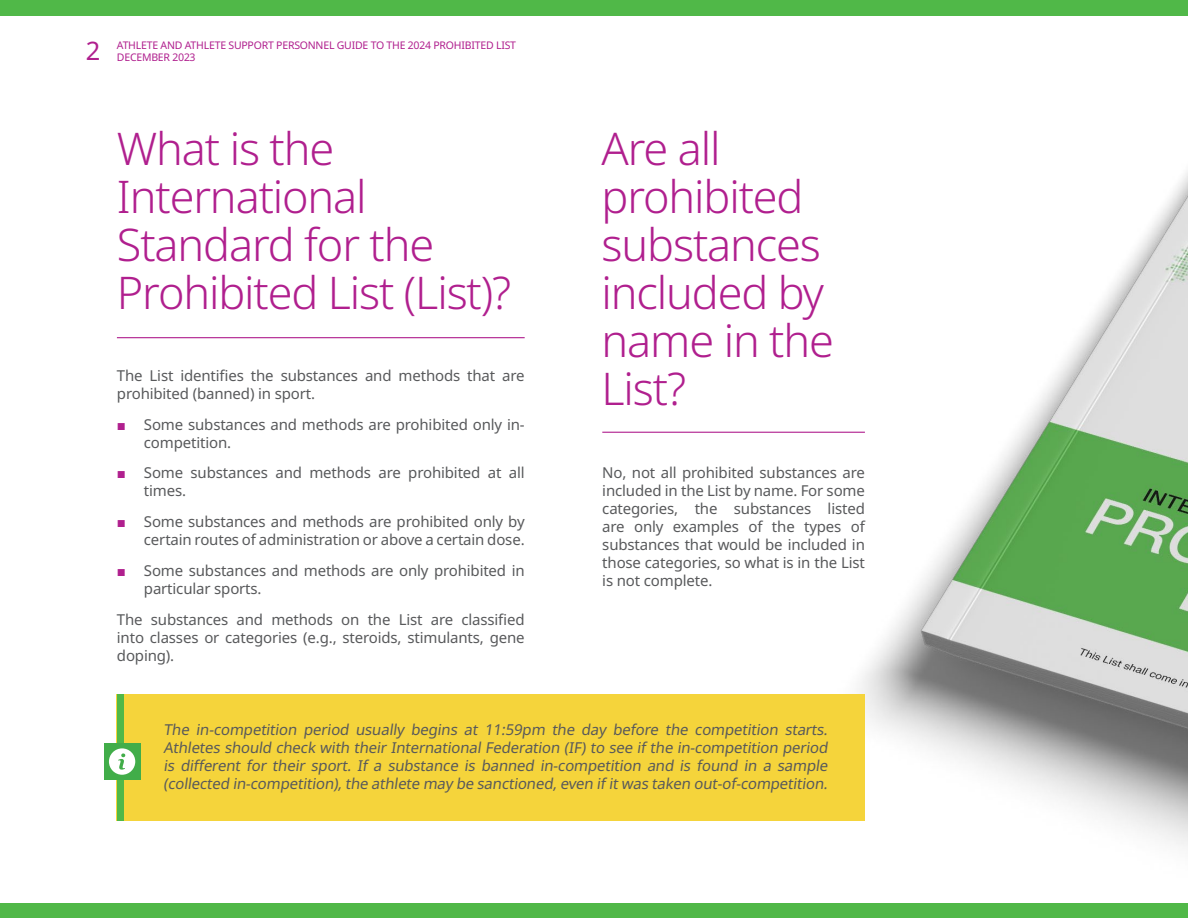
<style>
.page{position:relative;width:1188px;height:918px;background:#fff}
.page>*{position:absolute;margin:0;border:0;box-sizing:border-box;transform-origin:0 0}
.t1{font:300 45px/48px "Noto Sans";letter-spacing:-.025em;color:#b01f8e}
.t2{font:25.5px "Noto Sans";color:#b01f8e}
.t3{font:15px/18px "Noto Sans";letter-spacing:-.01em;color:#58595b}
.t4{font:10.5px "Noto Sans";letter-spacing:-.02em;color:#b01f8e}
.s1{font-family:"Arial";color:#b01f8e}
</style>
<div class="page">
<img style="left:755px;top:172px;width:433px;height:674px">
<div style="left:124px;top:694px;width:741px;height:127px;background:#f5d43b"></div>
<hr style="left:117px;top:337px;width:408px;height:1px;background:#b01f8e">
<div style="left:0;top:903px;width:1188px;height:15px;background:#50b848"></div>
<div style="left:0;top:0;width:1188px;height:16px;background:#50b848"></div>
<hr style="left:602px;top:432px;width:263px;height:1px;background:#b01f8e">
<div style="left:117px;top:694px;width:7px;height:127px;background:#50b848"></div>
<div style="left:104px;top:743px;width:36px;height:37px;background:#41ad49"></div>
<svg style="left:109px;top:748px;width:26px;height:27px"></svg>
<p class="t4" style="left:117px;top:38px;width:401px">ATHLETE AND ATHLETE SUPPORT PERSONNEL GUIDE TO THE 2024 PROHIBITED LIST</p>
<h2 class="t2" style="left:86px;top:33px;width:16px">2</h2>
<p class="t4" style="left:117px;top:50px;width:80px">DECEMBER 2023</p>
<h1 class="t1" style="left:117px;top:126px;width:396px">What is the<br>International<br>Standard for the<br>Prohibited List (List)?</h1>
<p class="t3" style="left:117px;top:367px;width:409px">The List identifies the substances and methods that are prohibited (banned) in sport.</p>
<p class="t3" style="left:144px;top:416px;width:382px;text-indent:-27px"><span class="s1">■</span> Some substances and methods are prohibited only in&shy;competition.</p>
<p class="t3" style="left:144px;top:464px;width:382px;text-indent:-27px"><span class="s1">■</span> Some substances and methods are prohibited at all times.</p>
<p class="t3" style="left:117px;top:513px;width:409px;text-align:right"><span class="s1">■</span> Some substances and methods are prohibited only by certain routes of administration or above a certain dose.</p>
<p class="t3" style="left:144px;top:562px;width:382px;text-indent:-27px"><span class="s1">■</span> Some substances and methods are only prohibited in particular sports.</p>
<p class="t3" style="left:117px;top:611px;width:409px;text-align:justify">The substances and methods on the List are classified into classes or categories (e.g., steroids, stimulants, gene doping).</p>
<h1 class="t1" style="left:602px;top:126px;width:234px">Are all prohibited substances included by name in the<br>List?</h1>
<p class="t3" style="left:602px;top:464px;width:264px;text-align:justify">No, not all prohibited substances are included in the List by name. For some categories, the substances listed are only examples of the types of substances that would be included in those categories, so what is in the List is not complete.</p>
<p class="t3" style="left:163px;top:721px;width:669px;text-align:justify">The in-competition period usually begins at 11:59pm the day before the competition starts.<br>Athletes should check with their International Federation (IF) to see if the in-competition period is different for their sport. If a substance is banned in-competition and is found in a sample (collected in-competition),the athlete may be sanctioned,even if itwas taken out-of-competition.</p>
</div>
